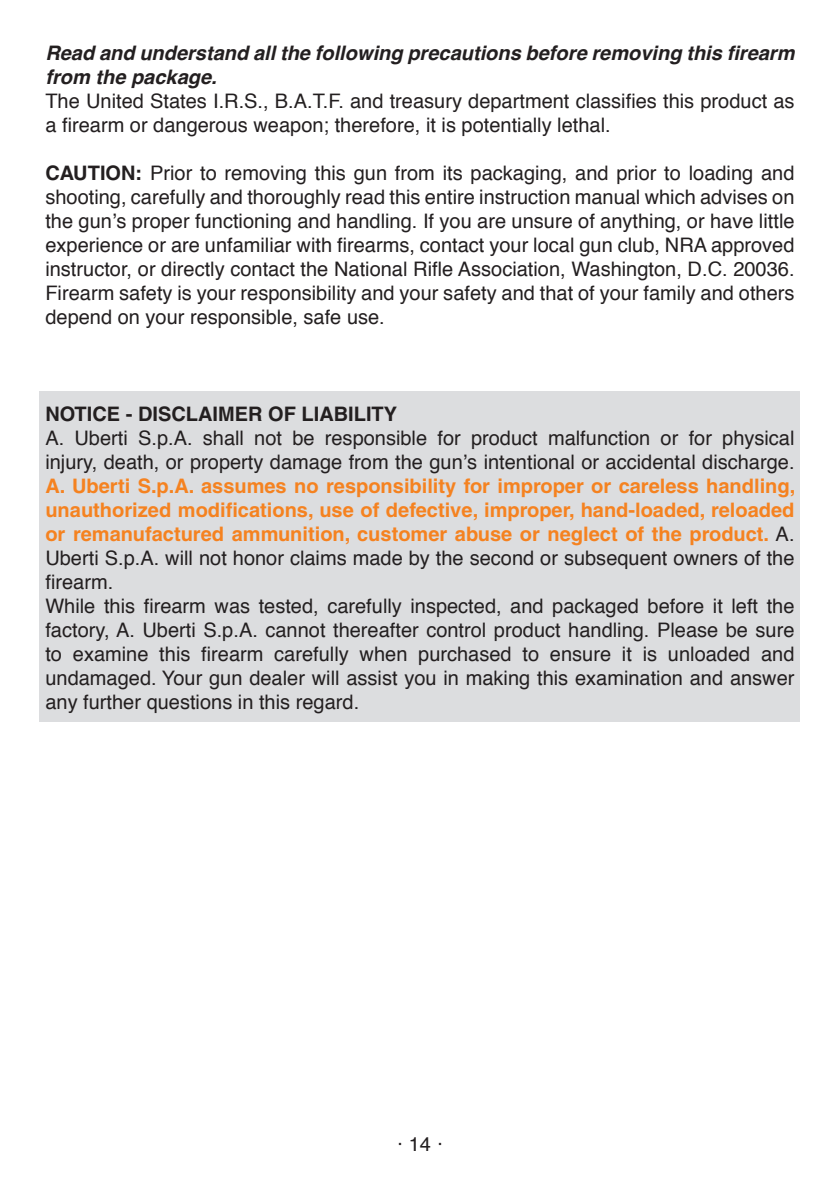
<style>
.page{position:relative;width:840px;height:1191px;background:#fff}
.page>*{position:absolute;margin:0;border:0;box-sizing:border-box;transform-origin:0 0}
.t1{font:20px/24px "Helvetica";color:#231f20}
.t2{font:italic 700 20px/24px "Helvetica";color:#231f20}
.t3{font:700 20px "Helvetica";color:#231f20}
.s1{font-weight:700}
.s2{font-weight:700;color:#f58220}
</style>
<div class="page">
<div style="left:40px;top:391px;width:759px;height:330px;background:#dcdddf"></div>
<p class="t2" style="left:45px;top:41px;width:750px">Read and understand all the following precautions before removing this firearm from the package.</p>
<p class="t1" style="left:45px;top:90px;width:750px">The U nited States I .R.S., B.A.T.F. and treasury department classifies this product as a firearm or dangerous weapon; therefore, it is potentially lethal.</p>
<p class="t1" style="left:45px;top:162px;width:750px;text-align:justify"><span class="s1">CAUTION:</span> Prior to removing this gun from its packaging, and prior to loading and shooting, carefully and thoroughly read this entire instruction manual which advises on the gun’s proper functioning and handling. If you are unsure of anything, or have little experience or are unfamiliar with firearms, contact your local gun club, NRA approved instructor, or directly contact the National Rifle Association, Washington, D.C. 20036.<br>Firearm safety is your responsibility and your safety and that of your family and others depend on your responsible, safe use.</p>
<p class="t3" style="left:45px;top:401px;width:353px">NOTICE - DISCLAIMER OF LIABILITY</p>
<p class="t1" style="left:45px;top:426px;width:750px">A. U berti S.p.A. shall not be responsible for product malfunction or for physical injury, death, or property damage from the gun’s intentional or accidental discharge.</p>
<p class="t1" style="left:45px;top:474px;width:751px"><span class="s2">A. Uberti S.p.A. assumes no responsibility for improper or careless handling, unauthorized modifications, use of defective, improper, hand-loaded, reloaded or remanufactured ammunition, customer abuse or neglect of the product.</span> A.<br>U berti S.p.A. will not honor claims made by the second or subsequent owners of the firearm.<br>While this firearm was tested, carefully inspected, and packaged before it left the factory, A. U berti S.p.A. cannot thereafter control product handling. Please be sure to examine this firearm carefully when purchased to ensure it is unloaded and undamaged. Your gun dealer will assist you in making this examination and answer any further questions in this regard.</p>
<p class="t1" style="left:396px;top:1132px;width:48px">‧ 14 ‧</p>
</div>
